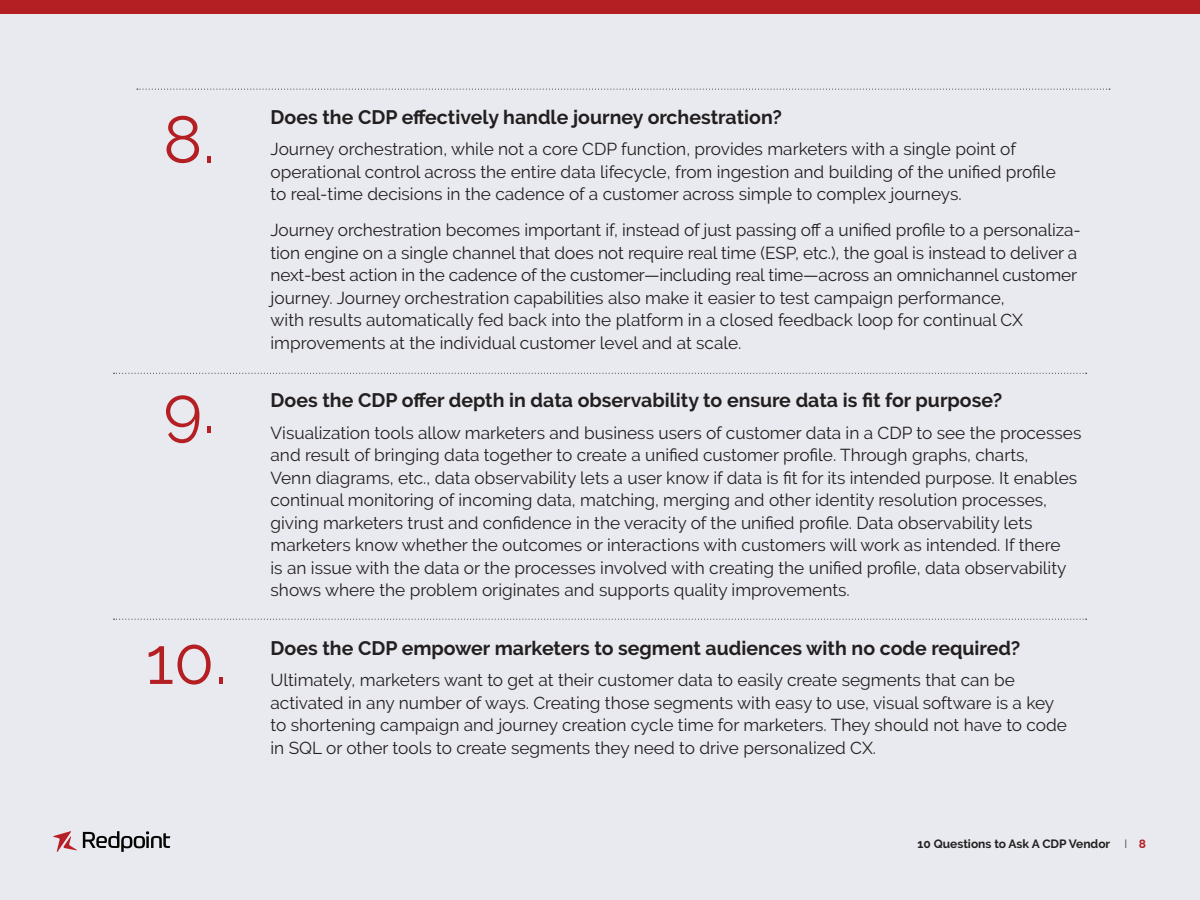
<style>
.page{position:relative;width:1200px;height:900px;background:#fff}
.page>*{position:absolute;margin:0;border:0;box-sizing:border-box;transform-origin:0 0}
.large_number{font:66px "Raleway";color:#b31f23}
.Body_text_-_question{font:700 19.5px "Raleway";color:#231f20}
.Body_text_-_answers{font:17.25px/22.5px "Raleway";color:#231f20}
.t1{font:700 12px "Raleway";color:#231f20}
.s1{font-weight:300}
.s2{color:#b31f23}
</style>
<div class="page">
<div style="left:0;top:3px;width:1200px;height:897px;background:#e9eaef"></div>
<div style="left:0;top:0;width:1200px;height:14px;background:#b31f23"></div>
<svg style="left:53px;top:831px;width:24px;height:21px"></svg>
<svg style="left:83px;top:831px;width:87px;height:21px"></svg>
<svg style="left:114px;top:373px;width:973px;height:1px"></svg>
<svg style="left:137px;top:89px;width:973px;height:1px"></svg>
<svg style="left:114px;top:618px;width:973px;height:1px"></svg>
<p class="large_number" style="left:163px;top:101px;width:53px">8.</p>
<p class="Body_text_-_question" style="left:271px;top:106px;width:513px">Does the CDP effectively handle journey orchestration?</p>
<p class="Body_text_-_answers" style="left:271px;top:138px;width:787px">Journey orchestration, while not a core CDP function, provides marketers with a single point of operational control across the entire data lifecycle, from ingestion and building of the unified profile to real-time decisions in the cadence of a customer across simple to complex journeys.</p>
<p class="Body_text_-_answers" style="left:271px;top:219px;width:812px">Journey orchestration becomes important if, instead of just passing off a unified profile to a personaliza&shy;tion engine on a single channel that does not require real time (ESP, etc.), the goal is instead to deliver a next-best action in the cadence of the customer—including real time—across an omnichannel customer journey. Journey orchestration capabilities also make it easier to test campaign performance,<br>with results automatically fed back into the platform in a closed feedback loop for continual CX improvements at the individual customer level and at scale.</p>
<p class="large_number" style="left:164px;top:371px;width:53px">9.</p>
<p class="Body_text_-_question" style="left:271px;top:389px;width:733px">Does the CDP offer depth in data observability to ensure data is fit for purpose?</p>
<p class="Body_text_-_answers" style="left:271px;top:421px;width:812px">Visualization tools allow marketers and business users of customer data in a CDP to see the processes and result of bringing data together to create a unified customer profile. Through graphs, charts,<br>Venn diagrams, etc., data observability lets a user know if data is fit for its intended purpose. It enables continual monitoring of incoming data, matching, merging and other identity resolution processes, giving marketers trust and confidence in the veracity of the unified profile. Data observability lets marketers know whether the outcomes or interactions with customers will work as intended. If there<br>is an issue with the data or the processes involved with creating the unified profile, data observability shows where the problem originates and supports quality improvements.</p>
<p class="large_number" style="left:146px;top:622px;width:83px">10.</p>
<p class="Body_text_-_question" style="left:271px;top:637px;width:751px">Does the CDP empower marketers to segment audiences with no code required?</p>
<p class="Body_text_-_answers" style="left:271px;top:669px;width:798px">Ultimately, marketers want to get at their customer data to easily create segments that can be activated in any number of ways. Creating those segments with easy to use, visual software is a key to shortening campaign and journey creation cycle time for marketers. They should not have to code in SQL or other tools to create segments they need to drive personalized CX.</p>
<p class="t1" style="left:917px;top:836px;width:230px">10 Questions to Ask A CDP Vendor <span class="s1">I</span> <span class="s2">8</span></p>
</div>
